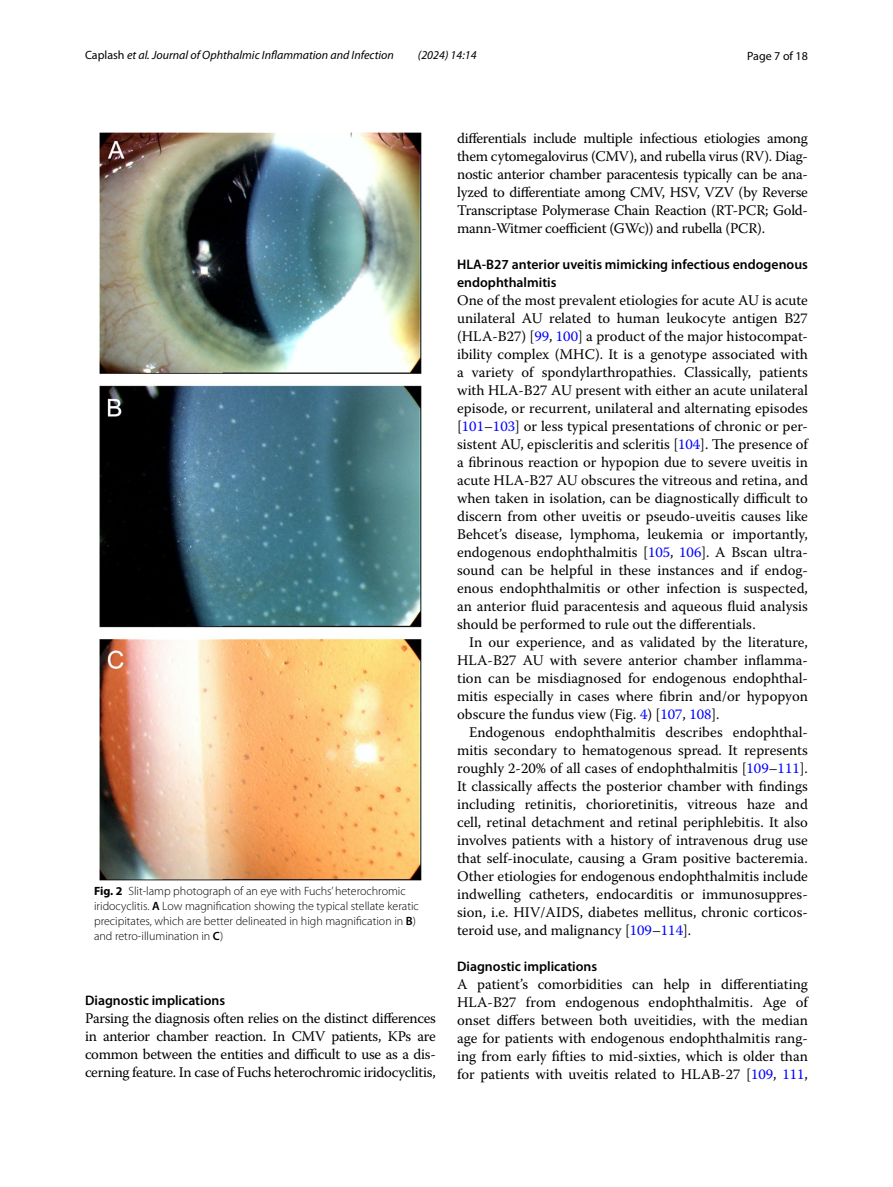
<style>
.page{position:relative;width:893px;height:1187px;background:#fff}
.page>*{position:absolute;margin:0;border:0;box-sizing:border-box;transform-origin:0 0}
.t1{font:14.7px/18px "Warnock Pro";color:#000;text-align:justify}
.t2{font:600 13.8px/18px "Myriad Pro";color:#000}
.t3{font:300 12px/15px "Myriad Pro";color:#000}
.t4{font:italic 12px "Myriad Pro";color:#000}
.t5{font:12px "Myriad Pro";color:#000}
.s1{font-style:normal}
.s2{font-weight:700}
.s3{font-weight:600}
.s4{color:#00f}
</style>
<div class="page">
<img style="left:100px;top:133px;width:321px;height:747px">
<p class="t4" style="left:85px;top:48px;width:310px"><span class="s1">Caplash</span> et al. Journal of Ophthalmic Inflammation and Infection</p>
<p class="t4" style="left:418px;top:48px;width:60px">(2024) 14:14</p>
<p class="t5" style="left:747px;top:48px;width:62px">Page 7 of 18</p>
<p class="t3" style="left:94px;top:883px;width:326px"><span class="s2">Fig. 2</span> Slit-lamp photograph of an eye with Fuchs’ heterochromic iridocyclitis. <span class="s3">A</span> Low magnification showing the typical stellate keratic precipitates, which are better delineated in high magnification in <span class="s3">B</span>) and retro-illumination in <span class="s3">C</span>)</p>
<p class="t2" style="left:85px;top:991px;width:142px">Diagnostic implications</p>
<p class="t1" style="left:85px;top:1008px;width:352px">Parsing the diagnosis often relies on the distinct differences in anterior chamber reaction. In CMV patients, KPs are common between the entities and difficult to use as a dis&shy;cerning feature. In case of Fuchs heterochromic iridocyclitis,</p>
<p class="t1" style="left:457px;top:128px;width:352px">differentials include multiple infectious etiologies among them cytomegalovirus (CMV), and rubella virus (RV). Diag&shy;nostic anterior chamber paracentesis typically can be ana&shy;lyzed to differentiate among CMV, HSV, VZV (by Reverse Transcriptase Polymerase Chain Reaction (RT-PCR; Gold&shy;mann-Witmer coefficient (GWc)) and rubella (PCR).</p>
<p class="t2" style="left:457px;top:255px;width:352px">HLA‑B27 anterior uveitis mimicking infectious endogenous endophthalmitis</p>
<p class="t1" style="left:457px;top:290px;width:352px">One of the most prevalent etiologies for acute AU is acute unilateral AU related to human leukocyte antigen B27 (HLA-B27) [<span class="s4">99</span>, <span class="s4">100</span>] a product of the major histocompat&shy;ibility complex (MHC). It is a genotype associated with a variety of spondylarthropathies. Classically, patients with HLA-B27 AU present with either an acute unilateral episode, or recurrent, unilateral and alternating episodes [<span class="s4">101</span>–<span class="s4">103</span>] or less typical presentations of chronic or per&shy;sistent AU, episcleritis and scleritis [<span class="s4">104</span>]. The presence of a fibrinous reaction or hypopion due to severe uveitis in acute HLA-B27 AU obscures the vitreous and retina, and when taken in isolation, can be diagnostically difficult to discern from other uveitis or pseudo-uveitis causes like Behcet’s disease, lymphoma, leukemia or importantly, endogenous endophthalmitis [<span class="s4">105</span>, <span class="s4">106</span>]. A Bscan ultra&shy;sound can be helpful in these instances and if endog&shy;enous endophthalmitis or other infection is suspected, an anterior fluid paracentesis and aqueous fluid analysis should be performed to rule out the differentials.</p>
<p class="t1" style="left:457px;top:632px;width:352px;text-indent:12px">In our experience, and as validated by the literature, HLA-B27 AU with severe anterior chamber inflamma&shy;tion can be misdiagnosed for endogenous endophthal&shy;mitis especially in cases where fibrin and/or hypopyon obscure the fundus view (Fig. <span class="s4">4</span>) [<span class="s4">107</span>, <span class="s4">108</span>].</p>
<p class="t1" style="left:457px;top:722px;width:352px;text-indent:12px">Endogenous endophthalmitis describes endophthal&shy;mitis secondary to hematogenous spread. It represents roughly 2-20% of all cases of endophthalmitis [<span class="s4">109</span>–<span class="s4">111</span>].<br>It classically affects the posterior chamber with findings including retinitis, chorioretinitis, vitreous haze and cell, retinal detachment and retinal periphlebitis. It also involves patients with a history of intravenous drug use that self-inoculate, causing a Gram positive bacteremia.<br>Other etiologies for endogenous endophthalmitis include indwelling catheters, endocarditis or immunosuppres&shy;sion, i.e. HIV/AIDS, diabetes mellitus, chronic corticos&shy;teroid use, and malignancy [<span class="s4">109</span>–<span class="s4">114</span>].</p>
<p class="t2" style="left:457px;top:957px;width:142px">Diagnostic implications</p>
<p class="t1" style="left:457px;top:974px;width:352px">A patient’s comorbidities can help in differentiating HLA-B27 from endogenous endophthalmitis. Age of onset differs between both uveitidies, with the median age for patients with endogenous endophthalmitis rang&shy;ing from early fifties to mid-sixties, which is older than for patients with uveitis related to HLAB-27 [<span class="s4">109</span>, <span class="s4">111</span>,</p>
</div>
